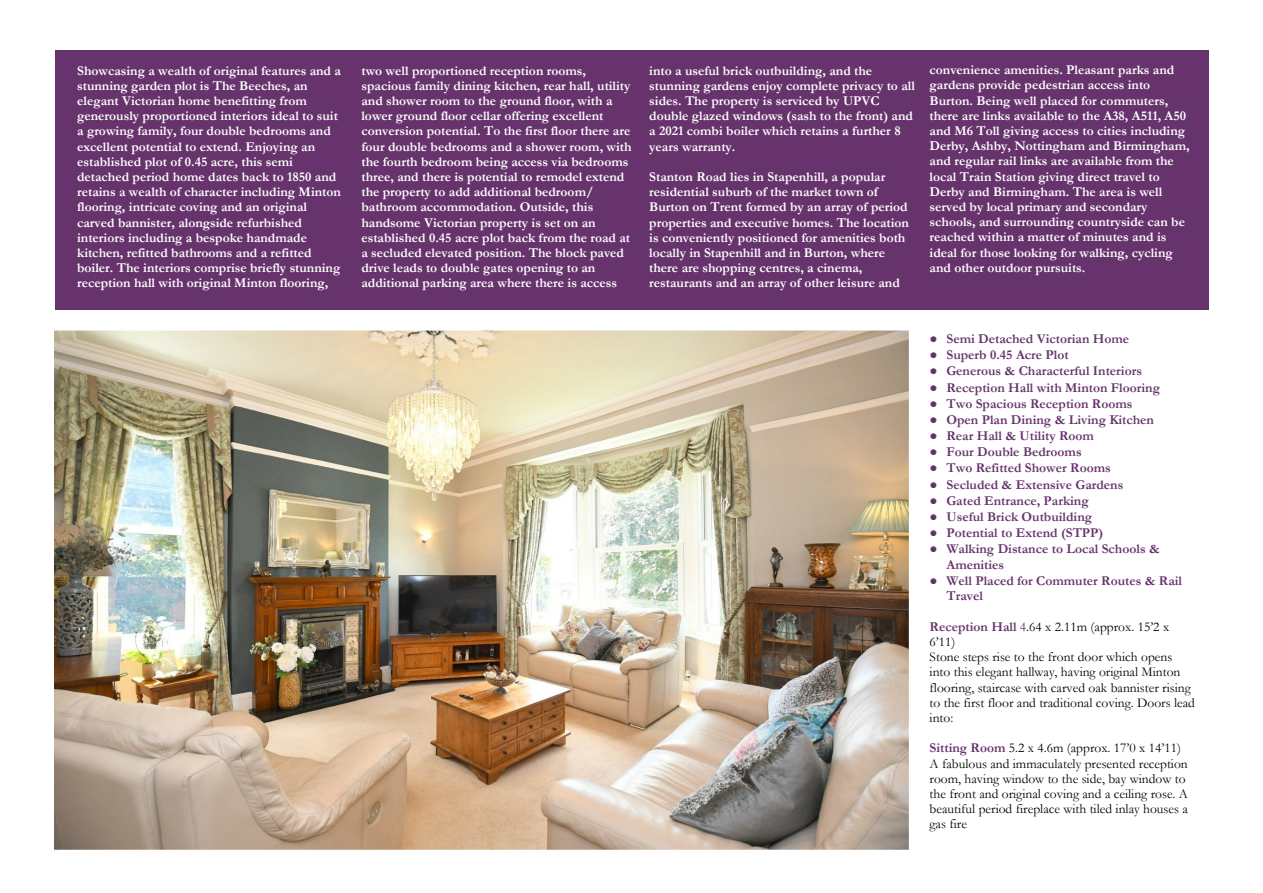
<style>
.page{position:relative;width:1263px;height:893px;background:#fff}
.page>*{position:absolute;margin:0;border:0;box-sizing:border-box;transform-origin:0 0}
.t1{font:700 13.5px/15.1px "Garamond";color:#fff}
.t2{font:13.5px/15.1px "Garamond";color:#000}
.t3{font:700 13.5px/15.8px "Garamond";color:#66336c}
.s1{font-family:"Times New Roman"}
.s2{font-weight:700;color:#66336c}
.s3{color:#66336c}
</style>
<div class="page">
<div style="left:55px;top:50px;width:1154px;height:260px;background:#66336c"></div>
<img style="left:54px;top:330px;width:855px;height:520px">
<p class="t1" style="left:77px;top:64px;width:265px">Showcasing a wealth of original features and a stunning garden plot is The Beeches, an elegant Victorian home benefitting from generously proportioned interiors ideal to suit a growing family, four double bedrooms and excellent potential to extend. Enjoying an established plot of 0.45 acre, this semi detached period home dates back to 1850 and retains a wealth of character including Minton flooring, intricate coving and an original carved bannister, alongside refurbished interiors including a bespoke handmade kitchen, refitted bathrooms and a refitted boiler. The interiors comprise briefly stunning reception hall with original Minton flooring,</p>
<p class="t1" style="left:361px;top:64px;width:272px">two well proportioned reception rooms, spacious family dining kitchen, rear hall, utility and shower room to the ground floor, with a lower ground floor cellar offering excellent conversion potential. To the first floor there are four double bedrooms and a shower room, with the fourth bedroom being access via bedrooms three, and there is potential to remodel extend the property to add additional bedroom/ bathroom accommodation. Outside, this handsome Victorian property is set on an established 0.45 acre plot back from the road at a secluded elevated position. The block paved drive leads to double gates opening to an additional parking area where there is access</p>
<p class="t1" style="left:649px;top:64px;width:267px">into a useful brick outbuilding, and the stunning gardens enjoy complete privacy to all sides. The property is serviced by UPVC double glazed windows (sash to the front) and a 2021 combi boiler which retains a further 8 years warranty.</p>
<p class="t1" style="left:649px;top:171px;width:261px">Stanton Road lies in Stapenhill, a popular residential suburb of the market town of Burton on Trent formed by an array of period properties and executive homes. The location is conveniently positioned for amenities both locally in Stapenhill and in Burton, where there are shopping centres, a cinema, restaurants and an array of other leisure and</p>
<p class="t1" style="left:929px;top:64px;width:261px">convenience amenities. Pleasant parks and gardens provide pedestrian access into Burton. Being well placed for commuters, there are links available to the A38, A511, A50 and M6 Toll giving access to cities including Derby, Ashby, Nottingham and Birmingham, and regular rail links are available from the local Train Station giving direct travel to Derby and Birmingham. The area is well served by local primary and secondary schools, and surrounding countryside can be reached within a matter of minutes and is ideal for those looking for walking, cycling and other outdoor pursuits.</p>
<p class="t3" style="left:929px;top:333px;width:201px"><span class="s1">●</span> Semi Detached Victorian Home</p>
<p class="t3" style="left:929px;top:349px;width:141px"><span class="s1">●</span> Superb 0.45 Acre Plot</p>
<p class="t3" style="left:929px;top:365px;width:214px"><span class="s1">●</span> Generous &amp; Characterful Interiors</p>
<p class="t3" style="left:929px;top:381px;width:232px"><span class="s1">●</span> Reception Hall with Minton Flooring</p>
<p class="t3" style="left:929px;top:397px;width:204px"><span class="s1">●</span> Two Spacious Reception Rooms</p>
<p class="t3" style="left:929px;top:413px;width:226px"><span class="s1">●</span> Open Plan Dining &amp; Living Kitchen</p>
<p class="t3" style="left:929px;top:430px;width:166px"><span class="s1">●</span> Rear Hall &amp; Utility Room</p>
<p class="t3" style="left:929px;top:446px;width:154px"><span class="s1">●</span> Four Double Bedrooms</p>
<p class="t3" style="left:929px;top:462px;width:183px"><span class="s1">●</span> Two Refitted Shower Rooms</p>
<p class="t3" style="left:929px;top:478px;width:195px"><span class="s1">●</span> Secluded &amp; Extensive Gardens</p>
<p class="t3" style="left:929px;top:494px;width:161px"><span class="s1">●</span> Gated Entrance, Parking</p>
<p class="t3" style="left:929px;top:510px;width:164px"><span class="s1">●</span> Useful Brick Outbuilding</p>
<p class="t3" style="left:929px;top:527px;width:175px"><span class="s1">●</span> Potential to Extend (STPP)</p>
<p class="t3" style="left:946px;top:543px;width:215px;text-indent:-17px"><span class="s1">●</span> Walking Distance to Local Schools &amp;<br>Amenities</p>
<p class="t3" style="left:946px;top:574px;width:237px;text-indent:-17px"><span class="s1">●</span> Well Placed for Commuter Routes &amp; Rail<br>Travel</p>
<p class="t2" style="left:929px;top:620px;width:267px"><span class="s2">Reception Hall</span> <span class="s3">4</span>.64 x 2.11m (approx. 15’2 x 6’11)<br>Stone steps rise to the front door which opens into this elegant hallway, having original Minton flooring, staircase with carved oak bannister rising to the first floor and traditional coving. Doors lead into:</p>
<p class="t2" style="left:929px;top:742px;width:260px"><span class="s2">Sitting Room</span> 5.2 x 4.6m (approx. 17’0 x 14’11)<br>A fabulous and immaculately presented reception room, having window to the side, bay window to the front and original coving and a ceiling rose. A beautiful period fireplace with tiled inlay houses a gas fire</p>
</div>
